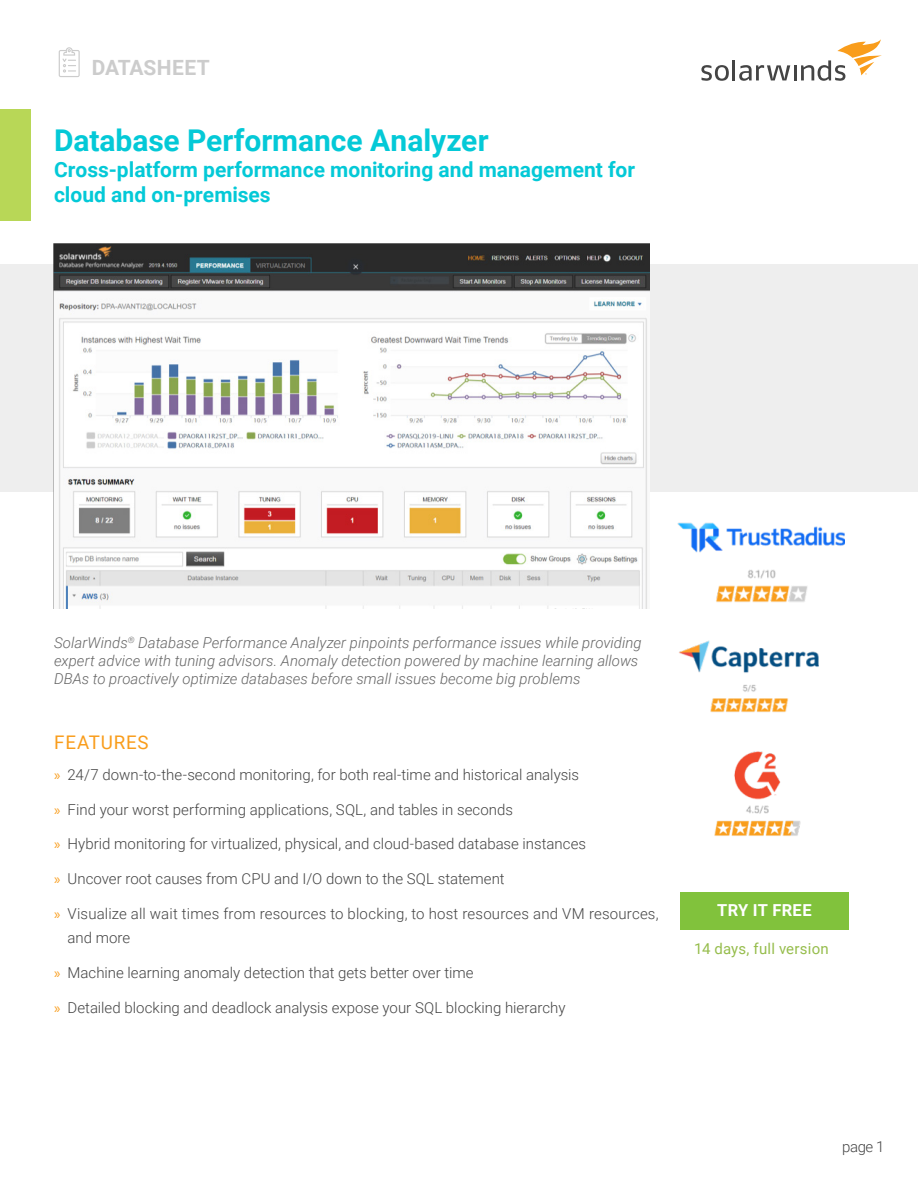
<style>
.page{position:relative;width:918px;height:1188px;background:#fff}
.page>*{position:absolute;margin:0;border:0;box-sizing:border-box;transform-origin:0 0}
.Name_of_Datasheet{font:700 30px "Roboto";color:#04c9d7}
.Name_of_Datasheet-2{font:700 21px/25.2px "Roboto";color:#04c9d7}
.Section_Title{font:700 21px "Roboto";letter-spacing:.01em;color:#ccc}
.Section_Headline{font:18.75px "Roboto";letter-spacing:.045em;color:#f99d1c}
.t1{font:700 16.5px "Roboto";letter-spacing:.015em;color:#fff}
.Page_number{font:300 15px/24px "Roboto";color:#444}
.Sidebar_Quote{font:italic 300 15px/18px "Roboto";color:#666}
.Sidebar_CTA{font:15px "Roboto";letter-spacing:.015em;color:#96bd4c}
.s1{font-family:"Myriad Pro";font-weight:400;color:#f99d1c}
</style>
<div class="page">
<div style="left:0;top:109px;width:30px;height:111px;background:#b8d757"></div>
<svg style="left:701px;top:65px;width:28px;height:16px"></svg>
<hr style="left:732px;top:60px;width:3px;height:20px;background:#444">
<svg style="left:739px;top:65px;width:51px;height:16px"></svg>
<hr style="left:794px;top:65px;width:3px;height:15px;background:#444">
<svg style="left:801px;top:39px;width:81px;height:42px"></svg>
<svg style="left:59px;top:47px;width:21px;height:30px"></svg>
<div style="left:0;top:265px;width:918px;height:227px;background:#eee"></div>
<img style="left:53px;top:244px;width:596px;height:365px">
<img style="left:677px;top:522px;width:168px;height:80px">
<img style="left:679px;top:640px;width:140px;height:72px">
<img style="left:714px;top:751px;width:87px;height:85px">
<div style="left:680px;top:893px;width:169px;height:37px;background:#81c23c"></div>
<p class="Section_Title" style="left:92px;top:52px;width:120px">DATASHEET</p>
<p class="Name_of_Datasheet" style="left:54px;top:120px;width:436px">Database Performance Analyzer</p>
<p class="Name_of_Datasheet-2" style="left:54px;top:156px;width:583px">Cross-platform performance monitoring and management for cloud and on-premises</p>
<p class="Sidebar_Quote" style="left:54px;top:634px;width:589px">SolarWinds<sup>®</sup> Database Performance Analyzer pinpoints performance issues while providing expert advice with tuning advisors. Anomaly detection powered by machine learning allows<br>DBAs to proactively optimize databases before small issues become big problems</p>
<p class="Section_Headline" style="left:54px;top:729px;width:96px">FEATURES</p>
<p class="Page_number" style="left:54px;top:762px;width:527px"><span class="s1">»</span> 24/7 down-to-the-second monitoring, for both real-time and historical analysis</p>
<p class="Page_number" style="left:54px;top:797px;width:461px"><span class="s1">»</span> Find your worst performing applications, SQL, and tables in seconds</p>
<p class="Page_number" style="left:54px;top:831px;width:534px"><span class="s1">»</span> Hybrid monitoring for virtualized, physical, and cloud-based database instances</p>
<p class="Page_number" style="left:54px;top:866px;width:452px"><span class="s1">»</span> Uncover root causes from CPU and I/O down to the SQL statement</p>
<p class="Page_number" style="left:68px;top:901px;width:593px;text-indent:-14px"><span class="s1">»</span> Visualize all wait times from resources to blocking, to host resources and VM resources, and more</p>
<p class="Page_number" style="left:54px;top:960px;width:421px"><span class="s1">»</span> Machine learning anomaly detection that gets better over time</p>
<p class="Page_number" style="left:54px;top:995px;width:513px"><span class="s1">»</span> Detailed blocking and deadlock analysis expose your SQL blocking hierarchy</p>
<p class="t1" style="left:717px;top:899px;width:96px">TRY IT FREE</p>
<p class="Sidebar_CTA" style="left:694px;top:938px;width:136px">14 days, full version</p>
<p class="Page_number" style="left:842px;top:1135px;width:44px">page 1</p>
</div>
